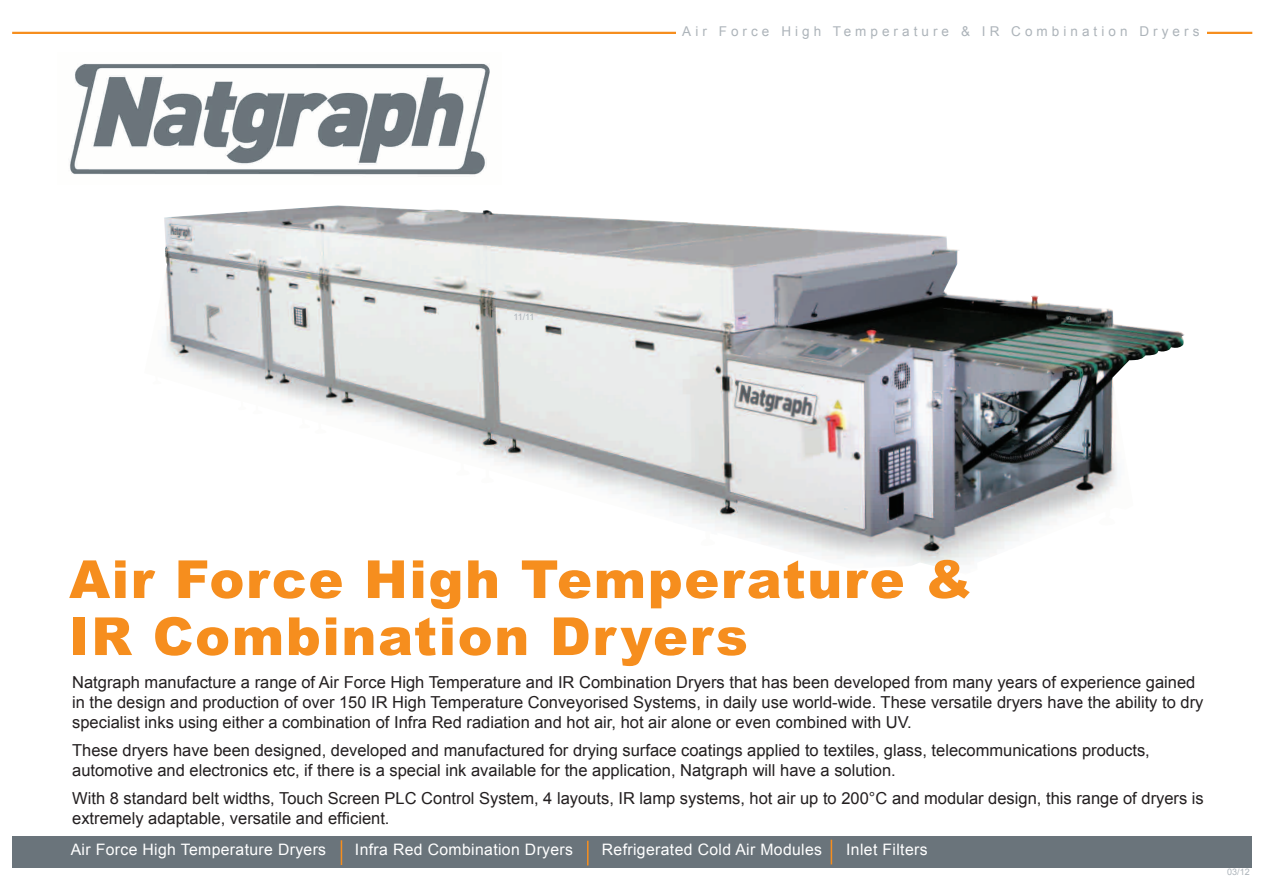
<style>
.page{position:relative;width:1263px;height:893px;background:#fff}
.page>*{position:absolute;margin:0;border:0;box-sizing:border-box;transform-origin:0 0}
.t1{font:900 52.5px/57px "Arial";letter-spacing:.03em;color:#f68e1e}
.t2{font:16.5px/19.8px "Arial";color:#231f20}
.t3{font:15.75px "Arial";letter-spacing:.025em;color:#fff}
.t4{font:13.5px "Arial";letter-spacing:.3em;color:#adb4ba}
.t5{font:9px "Arial";letter-spacing:-.035em;color:#adb4ba}
</style>
<div class="page">
<img style="left:164px;top:217px;width:1021px;height:352px">
<hr style="left:12px;top:32px;width:1240px;height:2px;background:#f68e1e">
<div style="left:676px;top:19px;width:531px;height:31px;background:#fff"></div>
<div style="left:12px;top:836px;width:1239px;height:32px;background:#6a747b"></div>
<img style="left:70px;top:63px;width:420px;height:112px">
<svg style="left:831px;top:840px;width:1px;height:24px"></svg>
<svg style="left:587px;top:841px;width:1px;height:24px"></svg>
<svg style="left:341px;top:840px;width:1px;height:25px"></svg>
<p class="t4" style="left:682px;top:22px;width:519px">Air Force High Temperature &amp; IR Combination Dryers</p>
<p class="t5" style="left:513px;top:311px;width:23px">11/11</p>
<h1 class="t1" style="left:69px;top:549px;width:904px">Air Force High Temperature &amp;<br>IR Combination Dryers</h1>
<p class="t2" style="left:72px;top:672px;width:1133px">Natgraph manufacture a range of Air Force High Temperature and IR Combination Dryers that has been developed from many years of experience gained in the design and production of over 150 IR High Temperature Conveyorised Systems, in daily use world-wide. These versatile dryers have the ability to dry specialist inks using either a combination of Infra Red radiation and hot air, hot air alone or even combined with UV.</p>
<p class="t2" style="left:72px;top:740px;width:1079px">These dryers have been designed, developed and manufactured for drying surface coatings applied to textiles, glass, telecommunications products, automotive and electronics etc, if there is a special ink available for the application, Natgraph will have a solution.</p>
<p class="t2" style="left:72px;top:788px;width:1133px">With 8 standard belt widths, Touch Screen PLC Control System, 4 layouts, IR lamp systems, hot air up to 200°C and modular design, this range of dryers is extremely adaptable, versatile and efficient.</p>
<p class="t3" style="left:71px;top:839px;width:257px">Air Force High Temperature Dryers</p>
<p class="t3" style="left:355px;top:839px;width:220px">Infra Red Combination Dryers</p>
<p class="t3" style="left:602px;top:839px;width:222px">Refrigerated Cold Air Modules</p>
<p class="t3" style="left:846px;top:839px;width:83px">Inlet Filters</p>
<p class="t5" style="left:1227px;top:865px;width:24px">03/12</p>
</div>
